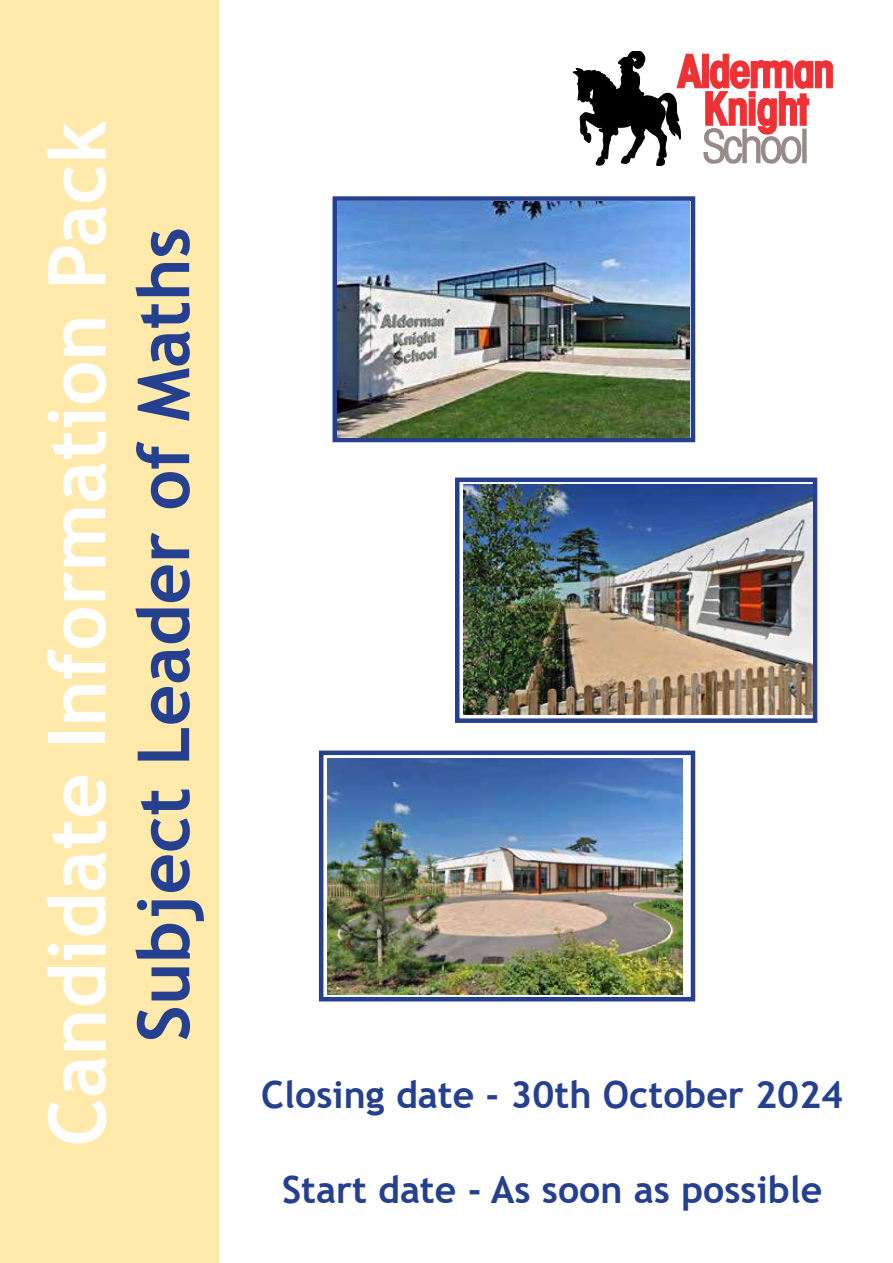
<style>
.page{position:relative;width:893px;height:1263px;background:#fff}
.page>*{position:absolute;margin:0;border:0;box-sizing:border-box;transform-origin:0 0}
.t1{font:700 79.5px "Trebuchet MS";color:#fff}
.t2{font:700 72px "Trebuchet MS";color:#25408f}
.t3{font:700 37.5px "Trebuchet MS";color:#25408f}
</style>
<div class="page">
<div style="left:0;top:0;width:219px;height:1263px;background:#ffe9ab"></div>
<svg style="left:573px;top:51px;width:260px;height:115px"></svg>
<div style="left:333px;top:196px;width:362px;height:246px;border:4px solid #25408f"></div>
<div style="left:319px;top:750px;width:376px;height:251px;border:4px solid #25408f"></div>
<div style="left:455px;top:477px;width:362px;height:246px;border:4px solid #25408f"></div>
<img style="left:337px;top:202px;width:353px;height:235px">
<img style="left:327px;top:759px;width:355px;height:236px">
<img style="left:463px;top:485px;width:350px;height:230px">
<h1 class="t1" style="left:27px;top:1146px;width:1028px;rotate:-90deg">Candidate Information Pack</h1>
<h2 class="t2" style="left:119px;top:1042px;width:816px;rotate:-90deg">Subject Leader of Maths</h2>
<p class="t3" style="left:261px;top:1071px;width:583px">Closing date - 30th October 2024</p>
<p class="t3" style="left:282px;top:1166px;width:542px">Start date - As soon as possible</p>
</div>
